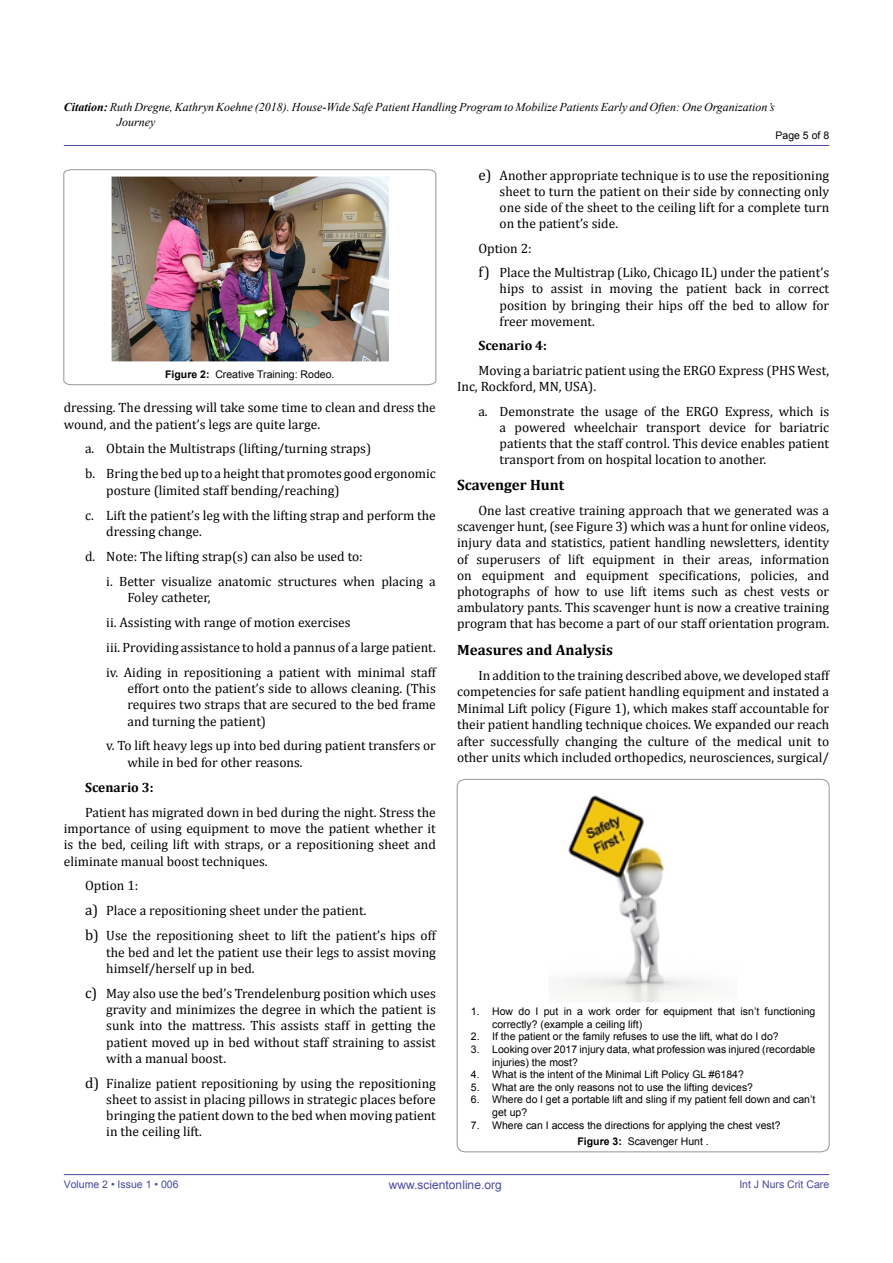
<style>
.page{position:relative;width:893px;height:1263px;background:#fff}
.page>*{position:absolute;margin:0;border:0;box-sizing:border-box;transform-origin:0 0}
.t1{font:700 15px "Cambria";color:#000}
.t2{font:13.5px/16.4px "Cambria";color:#000}
.t3{font:700 13.5px "Cambria";color:#000}
.t4{font:italic 12px/15px "Times New Roman";color:#000}
.t5{font:12px "Arial";color:#49479d}
.t6{font:10.5px/12.6px "Arial";color:#000}
.t7{font:10.5px "Arial";color:#49479d}
.s1{font-weight:700}
.s2{font-size:15px}
</style>
<div class="page">
<hr style="left:64px;top:1174px;width:765px;height:1px;background:#49479d">
<hr style="left:64px;top:145px;width:765px;height:1px;background:#49479d">
<svg style="left:64px;top:170px;width:372px;height:215px"></svg>
<img style="left:112px;top:177px;width:276px;height:184px">
<div style="left:457px;top:779px;width:372px;height:373px;border:1px solid #939598;border-radius:8px"></div>
<img style="left:556px;top:795px;width:151px;height:208px">
<p class="t4" style="left:117px;top:99px;width:659px;text-indent:-53px"><span class="s1">Citation:</span> Ruth Dregne, Kathryn Koehne (2018). House-Wide Safe Patient Handling Program to Mobilize Patients Early and Often: One Organization’s<br>Journey</p>
<p class="t6" style="left:165px;top:368px;width:171px"><span class="s1">Figure 2:</span> Creative Training: Rodeo.</p>
<p class="t2" style="left:64px;top:399px;width:374px">dressing. The dressing will take some time to clean and dress the wound, and the patient’s legs are quite large.</p>
<p class="t2" style="left:85px;top:436px;width:352px;line-height:24.9px">a. Obtain the Multistraps (lifting/turning straps)<br>b. Bring the bed up to a height that promotes good ergonomic</p>
<p class="t2" style="left:85px;top:478px;width:352px;line-height:24.9px;text-indent:21px">posture (limited staff bending/reaching)<br>c. Lift the patient’s leg with the lifting strap and perform the</p>
<p class="t2" style="left:106px;top:523px;width:97px">dressing change.</p>
<p class="t2" style="left:85px;top:548px;width:279px">d. Note: The lifting strap(s) can also be used to:</p>
<p class="t2" style="left:106px;top:573px;width:331px">i. Better visualize anatomic structures when placing a</p>
<p class="t2" style="left:106px;top:585px;width:331px;line-height:24.9px;text-indent:21px">Foley catheter,<br>ii. Assisting with range of motion exercises<br>iii. Providing assistance to hold a pannus of a large patient. iv. Aiding in repositioning a patient with minimal staff</p>
<p class="t2" style="left:128px;top:680px;width:310px;text-align:justify">effort onto the patient’s side to allows cleaning. (This requires two straps that are secured to the bed frame and turning the patient)</p>
<p class="t2" style="left:128px;top:738px;width:310px;text-indent:-21px">v. To lift heavy legs up into bed during patient transfers or while in bed for other reasons.</p>
<p class="t3" style="left:85px;top:777px;width:70px">Scenario 3:</p>
<p class="t2" style="left:64px;top:804px;width:374px;text-align:justify;text-indent:21px">Patient has migrated down in bed during the night. Stress the importance of using equipment to move the patient whether it is the bed, ceiling lift with straps, or a repositioning sheet and eliminate manual boost techniques.</p>
<p class="t2" style="left:85px;top:873px;width:352px;line-height:24.9px">Option 1:<br><span class="s2">a)</span> Place a repositioning sheet under the patient.<br><span class="s2">b)</span> Use the repositioning sheet to lift the patient’s hips off</p>
<p class="t2" style="left:106px;top:944px;width:331px">the bed and let the patient use their legs to assist moving himself/herself up in bed.</p>
<p class="t2" style="left:106px;top:985px;width:331px;text-align:justify;text-indent:-21px"><span class="s2">c)</span> May also use the bed’s Trendelenburg position which uses gravity and minimizes the degree in which the patient is sunk into the mattress. This assists staff in getting the patient moved up in bed without staff straining to assist with a manual boost.</p>
<p class="t2" style="left:106px;top:1075px;width:331px;text-align:justify;text-indent:-21px"><span class="s2">d)</span> Finalize patient repositioning by using the repositioning sheet to assist in placing pillows in strategic places before bringing the patient down to the bed when moving patient in the ceiling lift.</p>
<p class="t6" style="left:775px;top:129px;width:55px">Page 5 of 8</p>
<p class="t2" style="left:500px;top:167px;width:331px;text-align:justify;text-indent:-21px"><span class="s2">e)</span> Another appropriate technique is to use the repositioning sheet to turn the patient on their side by connecting only one side of the sheet to the ceiling lift for a complete turn on the patient’s side.</p>
<p class="t2" style="left:478px;top:236px;width:352px;line-height:24.6px">Option 2:<br><span class="s2">f)</span> Place the Multistrap (Liko, Chicago IL) under the patient’s</p>
<p class="t2" style="left:500px;top:281px;width:331px;text-align:justify">hips to assist in moving the patient back in correct position by bringing their hips off the bed to allow for freer movement.</p>
<p class="t3" style="left:478px;top:336px;width:70px">Scenario 4:</p>
<p class="t2" style="left:457px;top:362px;width:374px;text-indent:21px">Moving a bariatric patient using the ERGO Express (PHS West,<br>Inc, Rockford, MN, USA).</p>
<p class="t2" style="left:500px;top:403px;width:331px;text-align:justify;text-indent:-21px">a. Demonstrate the usage of the ERGO Express, which is a powered wheelchair transport device for bariatric patients that the staff control. This device enables patient transport from on hospital location to another.</p>
<p class="t1" style="left:457px;top:475px;width:109px">Scavenger Hunt</p>
<p class="t2" style="left:457px;top:502px;width:374px;text-align:justify;text-indent:21px">One last creative training approach that we generated was a scavenger hunt, (see Figure 3) which was a hunt for online videos, injury data and statistics, patient handling newsletters, identity of superusers of lift equipment in their areas, information on equipment and equipment specifications, policies, and photographs of how to use lift items such as chest vests or ambulatory pants. This scavenger hunt is now a creative training program that has become a part of our staff orientation program.</p>
<p class="t1" style="left:457px;top:639px;width:158px">Measures and Analysis</p>
<p class="t2" style="left:457px;top:667px;width:374px;text-align:justify;text-indent:21px">In addition to the training described above, we developed staff competencies for safe patient handling equipment and instated a Minimal Lift policy (Figure 1), which makes staff accountable for their patient handling technique choices. We expanded our reach after successfully changing the culture of the medical unit to other units which included orthopedics, neurosciences, surgical/</p>
<p class="t6" style="left:492px;top:1005px;width:325px;text-indent:-21px">1. How do I put in a work order for equipment that isn’t functioning correctly? (example a ceiling lift)</p>
<p class="t6" style="left:471px;top:1030px;width:309px">2. If the patient or the family refuses to use the lift, what do I do?</p>
<p class="t6" style="left:492px;top:1043px;width:325px;text-indent:-21px">3. Looking over 2017 injury data, what profession was injured (recordable injuries) the most?</p>
<p class="t6" style="left:471px;top:1068px;width:274px">4. What is the intent of the Minimal Lift Policy GL #6184?</p>
<p class="t6" style="left:471px;top:1081px;width:284px">5. What are the only reasons not to use the lifting devices?</p>
<p class="t6" style="left:492px;top:1093px;width:325px;text-indent:-21px">6. Where do I get a portable lift and sling if my patient fell down and can’t get up?</p>
<p class="t6" style="left:471px;top:1119px;width:311px">7. Where can I access the directions for applying the chest vest?</p>
<p class="t6" style="left:577px;top:1135px;width:133px"><span class="s1">Figure 3:</span> Scavenger Hunt .</p>
<p class="t7" style="left:64px;top:1178px;width:116px">Volume 2 • Issue 1 • 006</p>
<p class="t5" style="left:389px;top:1177px;width:114px">www.scientonline.org</p>
<p class="t7" style="left:739px;top:1178px;width:91px">Int J Nurs Crit Care</p>
</div>
